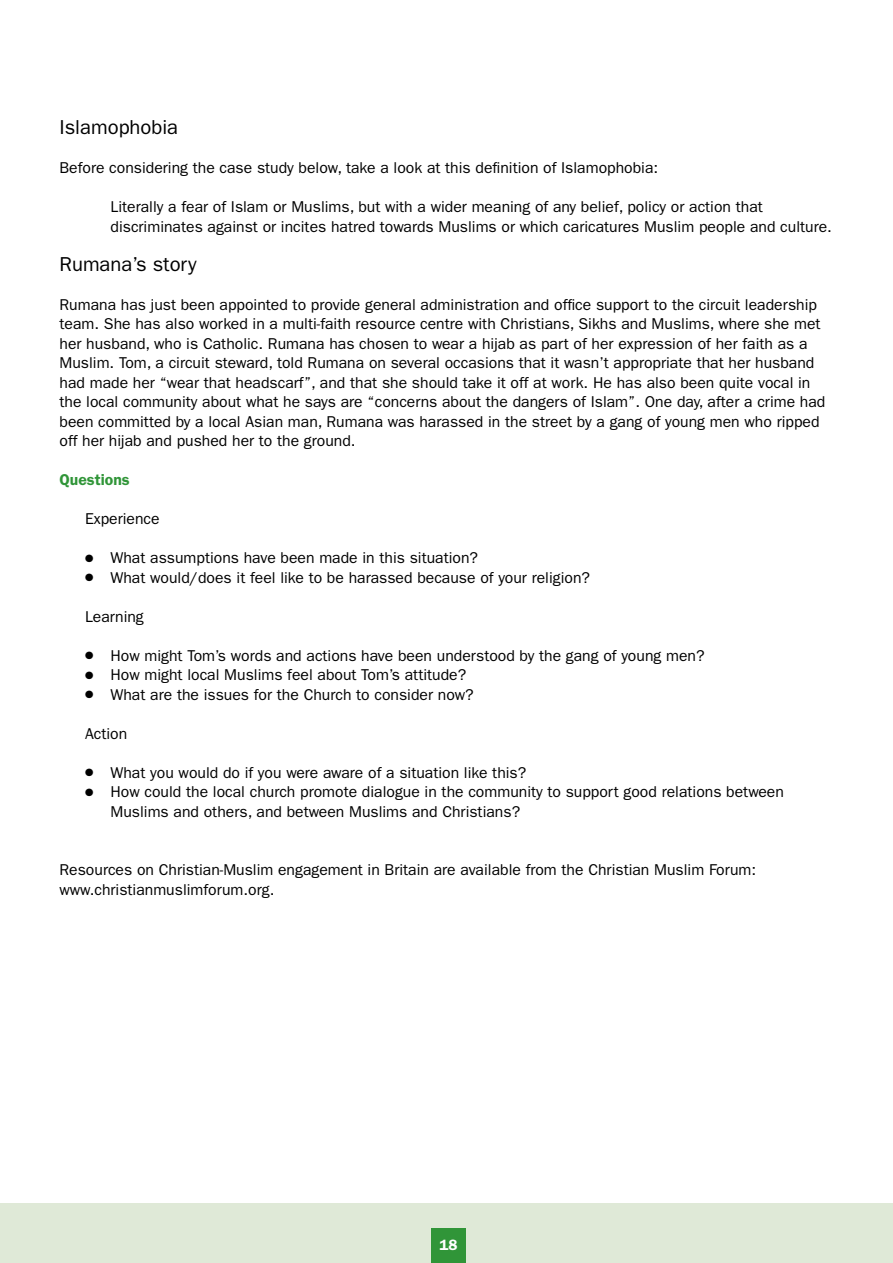
<style>
.page{position:relative;width:893px;height:1263px;background:#fff}
.page>*{position:absolute;margin:0;border:0;box-sizing:border-box;transform-origin:0 0}
.t1{font:20.25px "Franklin Gothic";color:#000}
.t2{font:15.75px/19.5px "Franklin Gothic";color:#000}
.t3{font:600 15.75px "Franklin Gothic";color:#309538}
.t4{font:600 15px "Franklin Gothic";color:#fff}
</style>
<div class="page">
<div style="left:0;top:1203px;width:893px;height:60px;background:#dfe9d7"></div>
<div style="left:432px;top:1229px;width:34px;height:34px;background:#309538"></div>
<p class="t1" style="left:60px;top:116px;width:120px">Islamophobia</p>
<p class="t2" style="left:60px;top:158px;width:600px">Before considering the case study below, take a look at this definition of Islamophobia:</p>
<p class="t2" style="left:111px;top:197px;width:723px">Literally a fear of Islam or Muslims, but with a wider meaning of any belief, policy or action that discriminates against or incites hatred towards Muslims or which caricatures Muslim people and culture.</p>
<p class="t1" style="left:60px;top:252px;width:139px">Rumana’s story</p>
<p class="t2" style="left:60px;top:295px;width:767px">Rumana has just been appointed to provide general administration and office support to the circuit leadership team. She has also worked in a multi-faith resource centre with Christians, Sikhs and Muslims, where she met her husband, who is Catholic. Rumana has chosen to wear a hijab as part of her expression of her faith as a Muslim. Tom, a circuit steward, told Rumana on several occasions that it wasn’t appropriate that her husband had made her “wear that headscarf”, and that she should take it off at work. He has also been quite vocal in the local community about what he says are “concerns about the dangers of Islam”. One day, after a crime had been committed by a local Asian man, Rumana was harassed in the street by a gang of young men who ripped off her hijab and pushed her to the ground.</p>
<p class="t3" style="left:60px;top:471px;width:72px">Questions</p>
<p class="t2" style="left:85px;top:509px;width:76px">Experience</p>
<p class="t2" style="left:85px;top:548px;width:395px">● What assumptions have been made in this situation?</p>
<p class="t2" style="left:85px;top:568px;width:506px">● What would/does it feel like to be harassed because of your religion?</p>
<p class="t2" style="left:85px;top:607px;width:60px">Learning</p>
<p class="t2" style="left:85px;top:646px;width:621px">● How might Tom’s words and actions have been understood by the gang of young men?</p>
<p class="t2" style="left:85px;top:665px;width:383px">● How might local Muslims feel about Tom’s attitude?</p>
<p class="t2" style="left:85px;top:685px;width:390px">● What are the issues for the Church to consider now?</p>
<p class="t2" style="left:85px;top:724px;width:44px">Action</p>
<p class="t2" style="left:85px;top:763px;width:443px">● What you would do if you were aware of a situation like this?</p>
<p class="t2" style="left:111px;top:782px;width:675px;text-indent:-26px">● How could the local church promote dialogue in the community to support good relations between<br>Muslims and others, and between Muslims and Christians?</p>
<p class="t2" style="left:60px;top:860px;width:698px">Resources on Christian-Muslim engagement in Britain are available from the Christian Muslim Forum: www.christianmuslimforum.org.</p>
<p class="t4" style="left:440px;top:1236px;width:19px">18</p>
</div>
